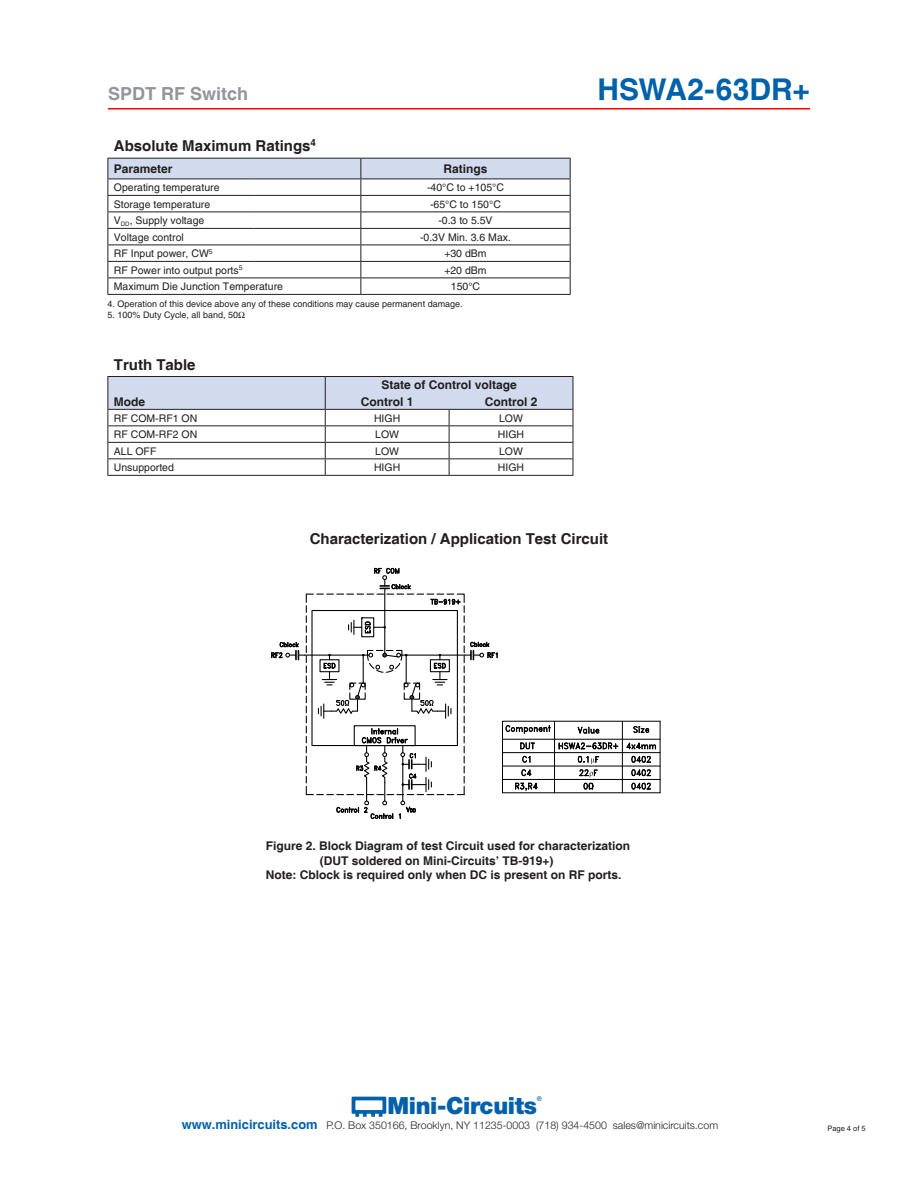
<style>
.page{position:relative;width:918px;height:1188px;background:#fff}
.page>*{position:absolute;margin:0;border:0;box-sizing:border-box;transform-origin:0 0}
.t1{font:700 30px "Helvetica";letter-spacing:.005em;color:#0161ab}
.t2{font:900 23.7px "Helvetica Neue";letter-spacing:-.015em;color:#0261aa}
.t3{font:700 18px "Helvetica";color:#939598}
.BODY_HEADLINE{font:700 15px "Helvetica";color:#231f20}
.t4{font:700 12px "Helvetica";color:#231f20}
.t5{font:300 10.65px "Helvetica Neue";color:#231f20}
.t6{font:10.5px "Helvetica";color:#231f20}
.t7{font:9px "Helvetica";color:#231f20}
.t8{font:7.5px "Helvetica";color:#231f20}
.t9{font:500 6.6px "Helvetica Neue";color:#0261aa}
.s1{font-style:inherit}
.s2{font-family:"Helvetica";font-weight:700;font-size:12.9px;color:#0261aa}
</style>
<div class="page">
<hr style="left:108px;top:108px;width:702px;height:2px;background:#f00">
<svg style="left:352px;top:1097px;width:34px;height:20px"></svg>
<svg style="left:108px;top:158px;width:463px;height:136px"></svg>
<hr style="left:108px;top:179px;width:146px;height:1px;background:#231f20">
<hr style="left:254px;top:179px;width:107px;height:1px;background:#231f20">
<hr style="left:361px;top:179px;width:210px;height:1px;background:#231f20">
<hr style="left:108px;top:261px;width:146px;height:1px;background:#231f20">
<hr style="left:254px;top:261px;width:107px;height:1px;background:#231f20">
<hr style="left:361px;top:261px;width:210px;height:1px;background:#231f20">
<hr style="left:108px;top:278px;width:146px;height:1px;background:#231f20">
<hr style="left:254px;top:278px;width:107px;height:1px;background:#231f20">
<hr style="left:361px;top:278px;width:210px;height:1px;background:#231f20">
<hr style="left:108px;top:294px;width:146px;height:1px;background:#231f20">
<hr style="left:254px;top:294px;width:107px;height:1px;background:#231f20">
<hr style="left:361px;top:294px;width:210px;height:1px;background:#231f20">
<hr style="left:108px;top:475px;width:217px;height:1px;background:#231f20">
<hr style="left:325px;top:475px;width:124px;height:1px;background:#231f20">
<hr style="left:449px;top:475px;width:124px;height:1px;background:#231f20">
<svg style="left:108px;top:376px;width:466px;height:99px"></svg>
<hr style="left:325px;top:409px;width:124px;height:1px;background:#231f20">
<hr style="left:449px;top:409px;width:124px;height:1px;background:#231f20">
<svg style="left:271px;top:567px;width:390px;height:253px"></svg>
<h3 class="t3" style="left:108px;top:83px;width:142px">SPDT RF Switch</h3>
<h1 class="t1" style="left:597px;top:71px;width:214px">HSWA2-63DR+</h1>
<p class="BODY_HEADLINE" style="left:114px;top:137px;width:204px">Absolute Maximum Ratings<sup>4</sup></p>
<p class="t4" style="left:114px;top:161px;width:60px">Parameter</p>
<p class="t4" style="left:444px;top:161px;width:46px">Ratings</p>
<p class="t6" style="left:114px;top:181px;width:107px">Operating temperature</p>
<p class="t6" style="left:427px;top:181px;width:78px">-40°C to +105°C</p>
<p class="t6" style="left:114px;top:198px;width:98px">Storage temperature</p>
<p class="t6" style="left:430px;top:198px;width:72px">-65°C to 150°C</p>
<p class="t6" style="left:114px;top:214px;width:92px">V<sub>DD</sub>, Supply voltage</p>
<p class="t6" style="left:438px;top:214px;width:56px">-0.3 to 5.5V</p>
<p class="t6" style="left:114px;top:231px;width:72px">Voltage control</p>
<p class="t6" style="left:420px;top:231px;width:93px">-0.3V Min. <span class="s1">3.6</span> Max.</p>
<p class="t6" style="left:114px;top:247px;width:100px">RF Input power, CW<sup>5</sup></p>
<p class="t6" style="left:444px;top:247px;width:44px">+30 dBm</p>
<p class="t6" style="left:114px;top:264px;width:130px">RF Power into output ports<sup>5</sup></p>
<p class="t6" style="left:444px;top:264px;width:44px">+20 dBm</p>
<p class="t6" style="left:114px;top:280px;width:171px">Maximum Die Junction Temperature</p>
<p class="t6" style="left:451px;top:280px;width:31px">150°C</p>
<p class="t7" style="left:108px;top:299px;width:357px">4. Operation of this device above any of these conditions may cause permanent damage.</p>
<p class="t7" style="left:108px;top:310px;width:132px">5. 100% Duty Cycle, all band, 50</p>
<p class="BODY_HEADLINE" style="left:114px;top:356px;width:83px">Truth Table</p>
<p class="t4" style="left:114px;top:395px;width:33px">Mode</p>
<p class="t4" style="left:381px;top:378px;width:137px">State of Control voltage</p>
<p class="t4" style="left:361px;top:394px;width:54px">Control 1</p>
<p class="t4" style="left:485px;top:394px;width:54px">Control 2</p>
<p class="t6" style="left:114px;top:412px;width:85px">RF COM-RF1 ON</p>
<p class="t6" style="left:374px;top:412px;width:28px">HIGH</p>
<p class="t6" style="left:499px;top:412px;width:25px">LOW</p>
<p class="t6" style="left:114px;top:428px;width:85px">RF COM-RF2 ON</p>
<p class="t6" style="left:375px;top:428px;width:25px">LOW</p>
<p class="t6" style="left:498px;top:428px;width:28px">HIGH</p>
<p class="t6" style="left:114px;top:445px;width:44px">ALL OFF</p>
<p class="t6" style="left:375px;top:445px;width:25px">LOW</p>
<p class="t6" style="left:499px;top:445px;width:25px">LOW</p>
<p class="t6" style="left:114px;top:461px;width:62px">Unsupported</p>
<p class="t6" style="left:374px;top:461px;width:28px">HIGH</p>
<p class="t6" style="left:498px;top:461px;width:28px">HIGH</p>
<p class="BODY_HEADLINE" style="left:310px;top:530px;width:300px">Characterization / Application Test Circuit</p>
<p class="t4" style="left:266px;top:839px;width:366px">Figure 2. Block Diagram of test Circuit used for characterization</p>
<p class="t4" style="left:320px;top:853px;width:235px">(DUT soldered on Mini-Circuits’ TB-919+)</p>
<p class="t4" style="left:266px;top:868px;width:357px">Note: Cblock is required only when DC is present on RF ports.</p>
<h2 class="t2" style="left:387px;top:1091px;width:151px">Mini-Circuits</h2>
<p class="t9" style="left:537px;top:1095px;width:7px">®</p>
<p class="t5" style="left:182px;top:1119px;width:538px"><span class="s2">www.minicircuits.com</span> P.O. Box 350166, Brooklyn, NY 11235-0003 (718) 934-4500 sales@minicircuits.com</p>
<p class="t8" style="left:828px;top:1124px;width:40px">Page 4 of 5</p>
</div>
